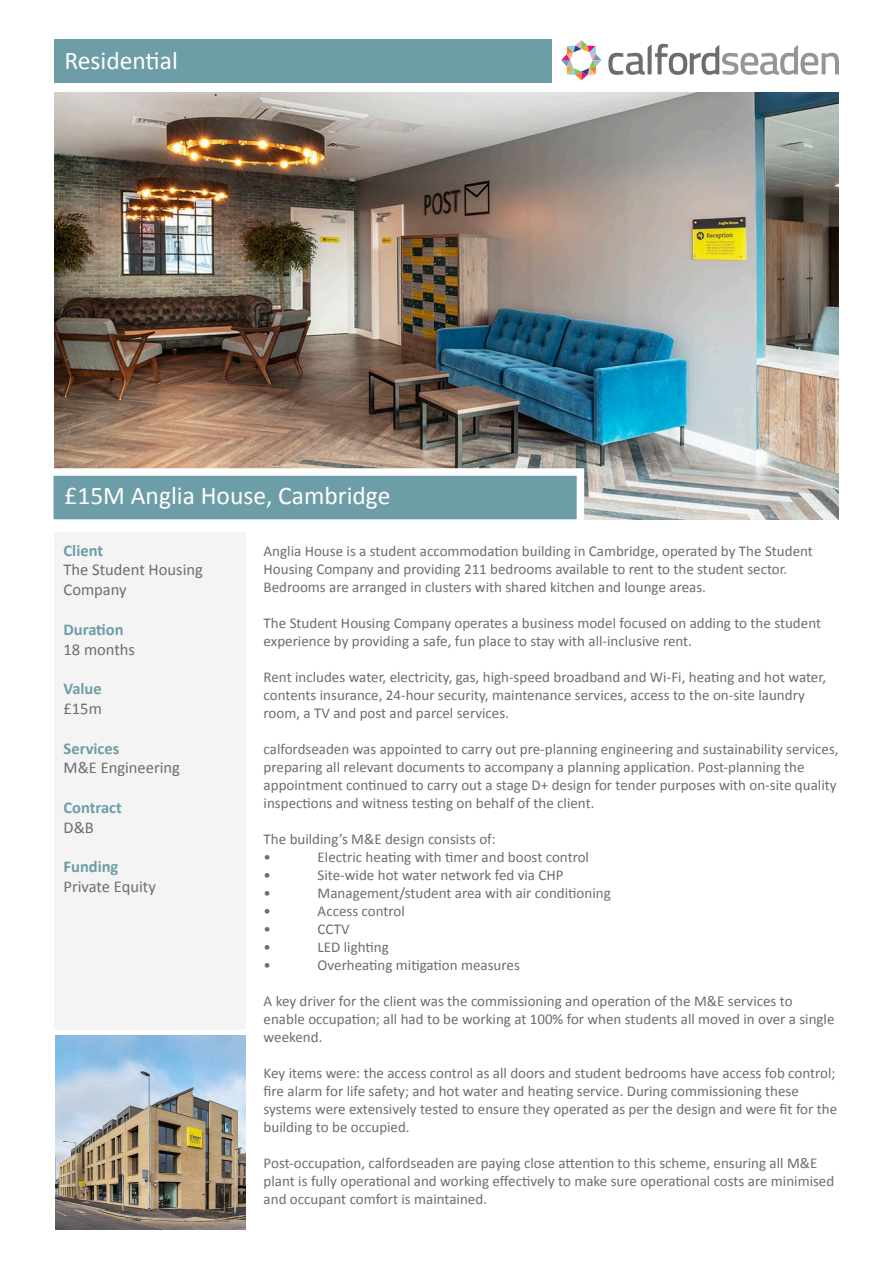
<style>
.page{position:relative;width:893px;height:1263px;background:#fff}
.page>*{position:absolute;margin:0;border:0;box-sizing:border-box;transform-origin:0 0}
.t1{font:25.5px "Calibri";color:#fff}
.t2{font:16.5px/19.8px "Calibri";color:#6c6d70}
.t3{font:700 16.5px "Calibri";color:#6d9da7}
.t4{font:15px/18px "Calibri";color:#6c6d70}
</style>
<div class="page">
<img style="left:54px;top:92px;width:785px;height:427px">
<img style="left:55px;top:1035px;width:191px;height:194px">
<div style="left:46px;top:468px;width:538px;height:59px;background:#6d9da7;border:8px solid #fff"></div>
<svg style="left:608px;top:44px;width:231px;height:31px"></svg>
<svg style="left:561px;top:40px;width:40px;height:40px"></svg>
<div style="left:54px;top:39px;width:497px;height:44px;background:#6d9da7"></div>
<div style="left:55px;top:532px;width:191px;height:497px;background:#f4f4f4"></div>
<p class="t1" style="left:64px;top:45px;width:115px">Residential</p>
<p class="t1" style="left:64px;top:480px;width:327px">£15M Anglia House, Cambridge</p>
<p class="t3" style="left:64px;top:540px;width:41px">Client</p>
<p class="t2" style="left:64px;top:560px;width:141px">The Student Housing<br>Company</p>
<p class="t3" style="left:64px;top:619px;width:62px">Duration</p>
<p class="t2" style="left:64px;top:639px;width:73px">18 months</p>
<p class="t3" style="left:64px;top:678px;width:40px">Value</p>
<p class="t2" style="left:64px;top:699px;width:40px">£15m</p>
<p class="t3" style="left:64px;top:738px;width:57px">Services</p>
<p class="t2" style="left:64px;top:758px;width:118px">M&amp;E Engineering</p>
<p class="t3" style="left:64px;top:797px;width:60px">Contract</p>
<p class="t2" style="left:64px;top:817px;width:32px">D&amp;B</p>
<p class="t3" style="left:64px;top:856px;width:56px">Funding</p>
<p class="t2" style="left:64px;top:877px;width:94px">Private Equity</p>
<p class="t4" style="left:264px;top:542px;width:551px">Anglia House is a student accommodation building in Cambridge, operated by The Student<br>Housing Company and providing 211 bedrooms available to rent to the student sector.<br>Bedrooms are arranged in clusters with shared kitchen and lounge areas.</p>
<p class="t4" style="left:264px;top:614px;width:559px">The Student Housing Company operates a business model focused on adding to the student experience by providing a safe, fun place to stay with all-inclusive rent.</p>
<p class="t4" style="left:264px;top:668px;width:564px">Rent includes water, electricity, gas, high-speed broadband and Wi-Fi, heating and hot water, contents insurance, 24-hour security, maintenance services, access to the on-site laundry room, a TV and post and parcel services.</p>
<p class="t4" style="left:264px;top:740px;width:576px">calfordseaden was appointed to carry out pre-planning engineering and sustainability services, preparing all relevant documents to accompany a planning application. Post-planning the appointment continued to carry out a stage D+ design for tender purposes with on-site quality inspections and witness testing on behalf of the client.</p>
<p class="t4" style="left:264px;top:830px;width:234px">The building’s M&amp;E design consists of:</p>
<p class="t4" style="left:264px;top:848px;width:9px">•</p>
<p class="t4" style="left:318px;top:848px;width:273px">Electric heating with timer and boost control</p>
<p class="t4" style="left:264px;top:866px;width:9px">•</p>
<p class="t4" style="left:318px;top:866px;width:247px">Site-wide hot water network fed via CHP</p>
<p class="t4" style="left:264px;top:884px;width:9px">•</p>
<p class="t4" style="left:318px;top:884px;width:295px">Management/student area with air conditioning</p>
<p class="t4" style="left:264px;top:902px;width:9px">•</p>
<p class="t4" style="left:318px;top:902px;width:89px">Access control</p>
<p class="t4" style="left:264px;top:920px;width:9px">•</p>
<p class="t4" style="left:318px;top:920px;width:33px">CCTV</p>
<p class="t4" style="left:264px;top:938px;width:9px">•</p>
<p class="t4" style="left:318px;top:938px;width:73px">LED lighting</p>
<p class="t4" style="left:264px;top:956px;width:9px">•</p>
<p class="t4" style="left:318px;top:956px;width:204px">Overheating mitigation measures</p>
<p class="t4" style="left:264px;top:992px;width:572px">A key driver for the client was the commissioning and operation of the M&amp;E services to enable occupation; all had to be working at 100% for when students all moved in over a single weekend.</p>
<p class="t4" style="left:264px;top:1064px;width:575px">Key items were: the access control as all doors and student bedrooms have access fob control; fire alarm for life safety; and hot water and heating service. During commissioning these systems were extensively tested to ensure they operated as per the design and were fit for the building to be occupied.</p>
<p class="t4" style="left:264px;top:1154px;width:572px">Post-occupation, calfordseaden are paying close attention to this scheme, ensuring all M&amp;E plant is fully operational and working effectively to make sure operational costs are minimised and occupant comfort is maintained.</p>
</div>
